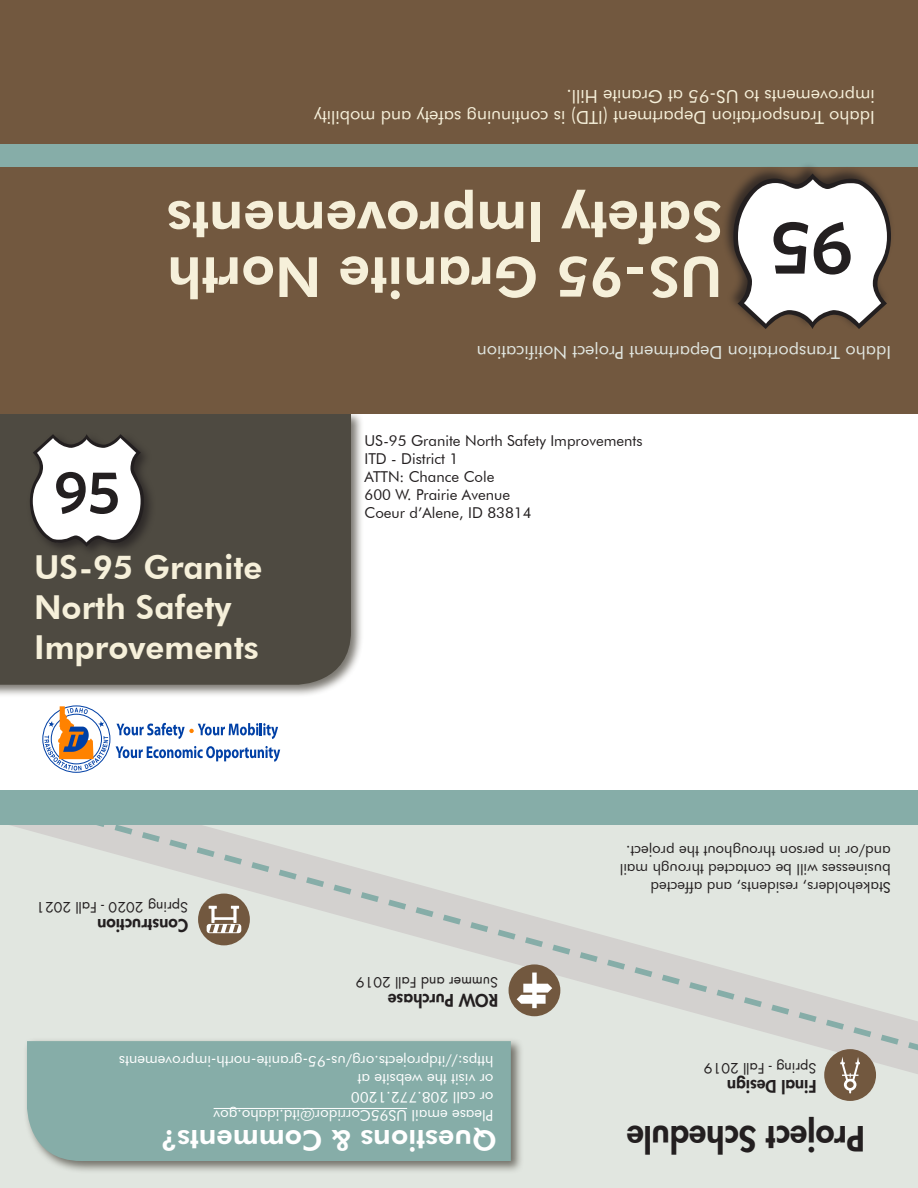
<style>
.page{position:relative;width:918px;height:1188px;background:#fff}
.page>*{position:absolute;margin:0;border:0;box-sizing:border-box;transform-origin:0 0}
.t1{font:600 75px "Whitney";color:#231f20}
.t2{font:600 60px "Whitney";color:#231f20}
.t3{font:800 55.5px/55.5px "Futura BT";color:#f6f0da}
.t4{font:800 34.05px "Futura";color:#231f20}
.t5{font:800 33px/39.6px "Futura BT";color:#f6f0da}
.t6{font:800 28.5px "Futura BT";color:#fff}
.t7{font:18px/21.6px "Futura BT";color:#f6f0da}
.t8{font:18px "Futura BT";color:#e1e6e0}
.t9{font:800 16.95px "Futura";color:#231f20}
.t10{font:15px/18px "Futura BT";color:#231f20}
.t11{font:15px/18px "Futura BT";color:#fff}
.t12{font:14.1px "Futura";color:#231f20}
</style>
<div class="page">
<div style="left:0;top:814px;width:918px;height:374px;background:#e1e6e0"></div>
<svg style="left:11px;top:825px;width:907px;height:239px"></svg>
<div style="left:0;top:807px;width:918px;height:18px;background:#86ada8"></div>
<svg style="left:824px;top:1049px;width:52px;height:52px"></svg>
<div style="left:509px;top:964px;width:51px;height:52px;background:#72583f;border-radius:50%"></div>
<svg style="left:517px;top:973px;width:35px;height:35px"></svg>
<div style="left:0;top:411px;width:364px;height:287px;background:#4e4a41;opacity:.75"></div>
<div style="left:0;top:414px;width:351px;height:271px;background:#4e4a41"></div>
<div style="left:0;top:790px;width:918px;height:23px;background:#86ada8"></div>
<div style="left:0;top:0;width:918px;height:414px;background:#72583f"></div>
<div style="left:0;top:144px;width:918px;height:23px;background:#86ada8"></div>
<div style="left:721px;top:161px;width:174px;height:170px;background:#231f20;opacity:.75"></div>
<svg style="left:733px;top:174px;width:158px;height:155px;background:#cac6c2"></svg>
<div style="left:26px;top:432px;width:131px;height:127px;background:#231f20;opacity:.75"></div>
<svg style="left:30px;top:434px;width:114px;height:113px"></svg>
<div style="left:24px;top:1038px;width:500px;height:136px;background:#4e4a41;opacity:.75"></div>
<div style="left:27px;top:1041px;width:484px;height:120px;background:#86ada8"></div>
<hr style="left:214px;top:1108px;width:193px;height:1px;background:#fff">
<svg style="left:116px;top:723px;width:162px;height:16px"></svg>
<svg style="left:116px;top:746px;width:164px;height:16px"></svg>
<div style="left:42px;top:705px;width:68px;height:68px;border:1px solid #0040a6;border-radius:50%"></div>
<svg style="left:44px;top:706px;width:64px;height:65px"></svg>
<p class="t7" style="left:875px;top:129px;width:562px;rotate:-180deg">Idaho Transportation Department (ITD) is continuing safety and mobility improvements to US-95 at Granite Hill.</p>
<p class="t3" style="left:723px;top:305px;width:557px;rotate:-180deg">US-95 Granite North<br>Safety Improvements</p>
<p class="t1" style="left:853px;top:299px;width:84px;rotate:-180deg">95</p>
<p class="t2" style="left:54px;top:452px;width:68px">95</p>
<p class="t5" style="left:34px;top:548px;width:230px">US-95 Granite<br>North Safety<br>Improvements</p>
<p class="t12" style="left:188px;top:917px;width:153px;rotate:-180deg">Spring 2020 - Fall 2021</p>
<p class="t9" style="left:188px;top:936px;width:92px;rotate:-180deg">Construction</p>
<p class="t8" style="left:891px;top:364px;width:416px;rotate:-180deg">Idaho Transportation Department Project Notification</p>
<p class="t10" style="left:364px;top:431px;width:280px">US-95 Granite North Safety Improvements</p>
<p class="t10" style="left:364px;top:449px;width:131px">ITD - District 1<br>ATTN: Chance Cole</p>
<p class="t10" style="left:364px;top:485px;width:147px">600 W. Prairie Avenue</p>
<p class="t10" style="left:364px;top:503px;width:169px">Coeur d’Alene, ID 83814</p>
<p class="t12" style="left:498px;top:991px;width:144px;rotate:-180deg">Summer and Fall 2019</p>
<p class="t9" style="left:498px;top:1011px;width:112px;rotate:-180deg">ROW Purchase</p>
<p class="t10" style="left:891px;top:896px;width:272px;rotate:-180deg">Stakeholders, residents, and affected businesses will be contacted through mail and/or in person throughout the project.</p>
<p class="t11" style="left:494px;top:1071px;width:376px;rotate:-180deg">https://itdprojects.org/us-95-granite-north-improvements</p>
<p class="t11" style="left:494px;top:1089px;width:137px;rotate:-180deg">or visit the website at</p>
<p class="t11" style="left:494px;top:1125px;width:281px;rotate:-180deg">Please email US95Corridor@itd.idaho.gov or call 208.772.1200</p>
<p class="t6" style="left:497px;top:1158px;width:338px;rotate:-180deg">Questions &amp; Comments?</p>
<p class="t12" style="left:816px;top:1078px;width:114px;rotate:-180deg">Spring - Fall 2019</p>
<p class="t9" style="left:816px;top:1097px;width:91px;rotate:-180deg">Final Design</p>
<p class="t4" style="left:865px;top:1160px;width:240px;rotate:-180deg">Project Schedule</p>
</div>
